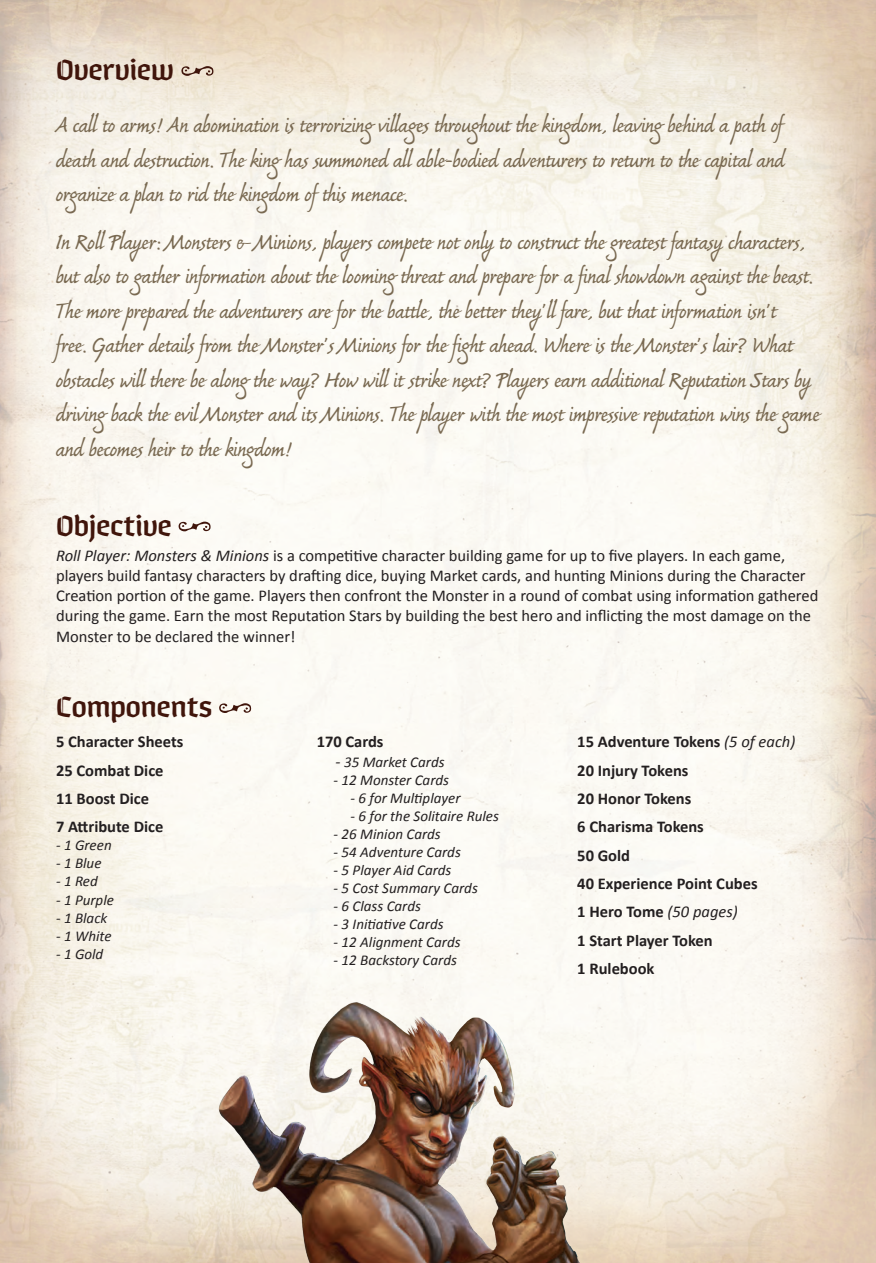
<style>
.page{position:relative;width:876px;height:1263px;background:#fff}
.page>*{position:absolute;margin:0;border:0;box-sizing:border-box;transform-origin:0 0}
.t1{font:31.5px "Whisky";color:#40150b}
.t2{font:21px/34.5px "AI Bouwsma Script";letter-spacing:.02em;color:#796951;text-align:justify}
.t3{font:16.5px/20.1px "Calibri";color:#231f20}
.t4{font:700 16.5px/28.3px "Calibri";color:#231f20}
.t5{font:italic 15px "Calibri";color:#231f20}
.s1{font-style:italic}
.s2{font-size:16.5px}
.s3{font-weight:400;font-style:italic}
</style>
<div class="page">
<img style="left:56px;top:993px;width:707px;height:269px">
<svg style="left:181px;top:66px;width:32px;height:10px"></svg>
<h1 class="t1" style="left:56px;top:52px;width:119px">Overview</h1>
<p class="t2" style="left:56px;top:108px;width:729px">A call to arms! An abomination is terrorizing villages throughout the kingdom, leaving behind a path of death and destruction. The king has summoned all able-bodied adventurers to return to the capital and organize a plan to rid the kingdom of this menace.</p>
<p class="t2" style="left:56px;top:224px;width:764px;text-align:left">In Roll Player: Monsters &amp; Minions, players compete not only to construct the greatest fantasy characters, but also to gather information about the looming threat and prepare for a final showdown against the beast.<br>The more prepared the adventurers are for the battle, the better they’ll fare, but that information isn’t<br>free. Gather details from the Monster’s Minions for the fight ahead. Where is the Monster's lair? What obstacles will there be along the way? How will it strike next? Players earn additional Reputation Stars by driving back the evil Monster and its Minions. The player with the most impressive reputation wins the game and becomes heir to the kingdom!</p>
<h1 class="t1" style="left:56px;top:507px;width:157px">Objective ❖</h1>
<p class="t3" style="left:56px;top:545px;width:763px"><span class="s1">Roll Player: Monsters &amp; Minions</span> is a competitive character building game for up to five players. In each game, players build fantasy characters by drafting dice, buying Market cards, and hunting Minions during the Character Creation portion of the game. Players then confront the Monster in a round of combat using information gathered during the game. Earn the most Reputation Stars by building the best hero and inflicting the most damage on the Monster to be declared the winner!</p>
<h1 class="t1" style="left:56px;top:689px;width:197px">Components ❖</h1>
<p class="t4" style="left:56px;top:727px;width:129px">5 Character Sheets<br>25 Combat Dice<br>11 Boost Dice<br>7 Attribute Dice</p>
<p class="t5" style="left:56px;top:835px;width:57px">- 1 Green</p>
<p class="t5" style="left:56px;top:853px;width:47px">- 1 Blue</p>
<p class="t5" style="left:56px;top:871px;width:43px">- 1 Red</p>
<p class="t5" style="left:56px;top:889px;width:59px">- 1 Purple</p>
<p class="t5" style="left:56px;top:907px;width:53px">- 1 Black</p>
<p class="t5" style="left:56px;top:925px;width:57px">- 1 White</p>
<p class="t5" style="left:56px;top:943px;width:49px">- 1 Gold</p>
<p class="t4" style="left:316px;top:727px;width:68px">170 Cards</p>
<p class="t5" style="left:335px;top:752px;width:111px"><span class="s2">-</span> 35 Market Cards</p>
<p class="t5" style="left:333px;top:770px;width:117px">- 12 Monster Cards</p>
<p class="t5" style="left:350px;top:788px;width:111px">- 6 for Multiplayer</p>
<p class="t5" style="left:350px;top:806px;width:150px">- 6 for the Solitaire Rules</p>
<p class="t5" style="left:333px;top:824px;width:109px">- 26 Minion Cards</p>
<p class="t5" style="left:333px;top:842px;width:129px">- 54 Adventure Cards</p>
<p class="t5" style="left:333px;top:860px;width:119px">- 5 Player Aid Cards</p>
<p class="t5" style="left:333px;top:878px;width:146px">- 5 Cost Summary Cards</p>
<p class="t5" style="left:333px;top:896px;width:89px">- 6 Class Cards</p>
<p class="t5" style="left:333px;top:914px;width:111px">- 3 Initiative Cards</p>
<p class="t5" style="left:333px;top:932px;width:128px">- 12 Alignment Cards</p>
<p class="t5" style="left:333px;top:950px;width:125px">- 12 Backstory Cards</p>
<p class="t4" style="left:577px;top:727px;width:219px">15 Adventure Tokens <span class="s3">(5 of each)<br></span>20 Injury Tokens<br>20 Honor Tokens<br>6 Charisma Tokens<br>50 Gold<br>40 Experience Point Cubes<br>1 Hero Tome <span class="s3">(50 pages)<br></span>1 Start Player Token<br>1 Rulebook</p>
</div>
